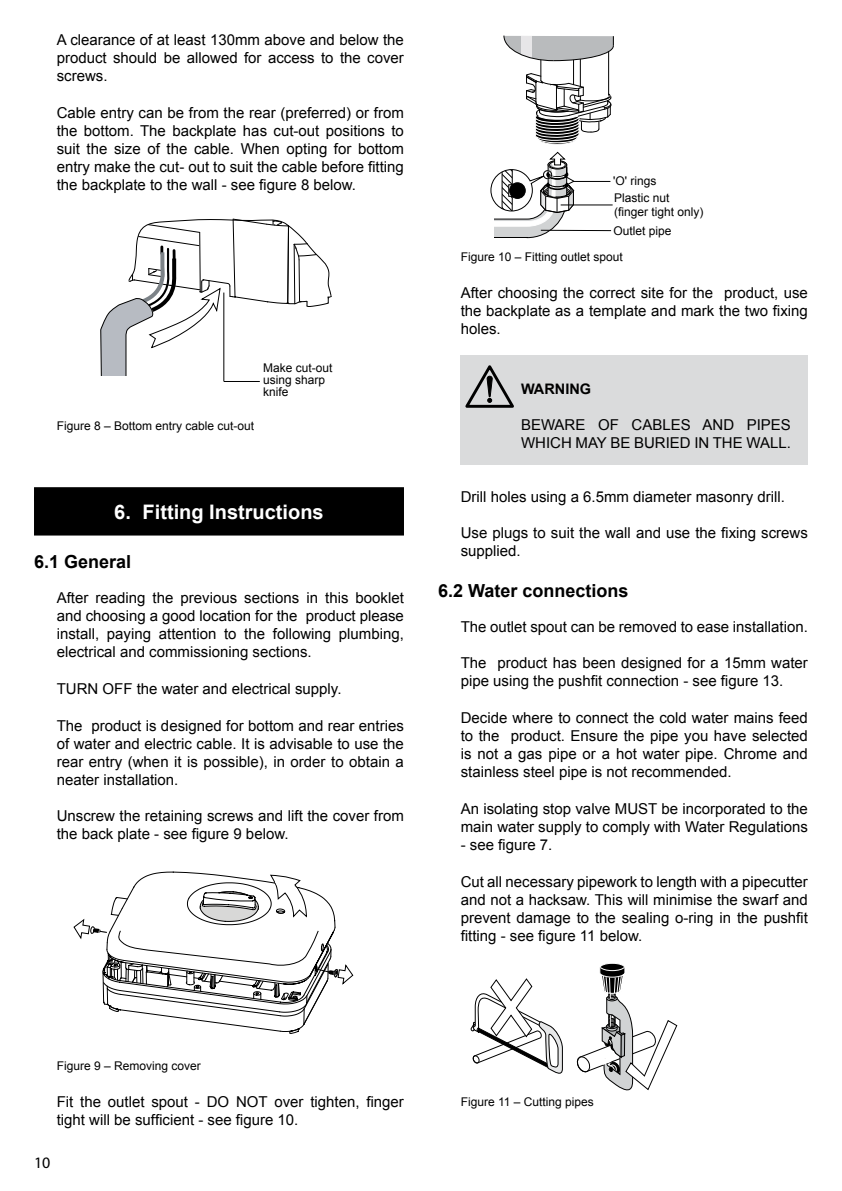
<style>
.page{position:relative;width:842px;height:1191px;background:#fff}
.page>*{position:absolute;margin:0;border:0;box-sizing:border-box;transform-origin:0 0}
.t1{font:700 20px "Arial";color:#fff}
.t2{font:700 18px "Arial";color:#000}
.t3{font:16px "Myriad Pro";color:#000}
.t4{font:15px/18px "Arial";color:#000;text-align:justify}
.t5{font:700 14.4px "Arial";color:#000}
.t6{font:12px/12px "Arial";color:#000}
</style>
<div class="page">
<hr style="left:541px;top:230px;width:70px;height:1px;background:#000">
<hr style="left:574px;top:181px;width:36px;height:1px;background:#000">
<hr style="left:561px;top:205px;width:52px;height:1px;background:#000">
<svg style="left:490px;top:152px;width:85px;height:86px"></svg>
<svg style="left:503px;top:35px;width:111px;height:110px"></svg>
<div style="left:461px;top:355px;width:60px;height:110px;background:#dadbdc"></div>
<svg style="left:465px;top:365px;width:49px;height:43px"></svg>
<div style="left:521px;top:355px;width:287px;height:110px;background:#dadbdc"></div>
<svg style="left:470px;top:978px;width:93px;height:96px"></svg>
<svg style="left:576px;top:963px;width:101px;height:128px"></svg>
<div style="left:34px;top:487px;width:370px;height:14px;background:#000"></div>
<div style="left:34px;top:495px;width:370px;height:40px;background:#000"></div>
<svg style="left:100px;top:218px;width:232px;height:164px"></svg>
<svg style="left:73px;top:871px;width:281px;height:163px"></svg>
<p class="t4" style="left:57px;top:31px;width:349px">A clearance of at least 130mm above and below the product should be allowed for access to the cover screws.</p>
<p class="t4" style="left:57px;top:104px;width:349px">Cable entry can be from the rear (preferred) or from the bottom. The backplate has cut-out positions to suit the size of the cable. When opting for bottom entry make the cut- out to suit the cable before fitting the backplate to the wall - see figure 8 below.</p>
<p class="t6" style="left:263px;top:362px;width:70px">Make cut-out using sharp knife</p>
<p class="t6" style="left:57px;top:420px;width:199px">Figure 8 – Bottom entry cable cut-out</p>
<h1 class="t1" style="left:114px;top:499px;width:211px">6. Fitting Instructions</h1>
<p class="t2" style="left:34px;top:550px;width:99px">6.1 General</p>
<p class="t4" style="left:57px;top:589px;width:349px">After reading the previous sections in this booklet and choosing a good location for the product please install, paying attention to the following plumbing, electrical and commissioning sections.</p>
<p class="t4" style="left:57px;top:680px;width:286px">TURN OFF the water and electrical supply.</p>
<p class="t4" style="left:57px;top:716px;width:349px">The product is designed for bottom and rear entries of water and electric cable. It is advisable to use the rear entry (when it is possible), in order to obtain a neater installation.</p>
<p class="t4" style="left:57px;top:807px;width:349px">Unscrew the retaining screws and lift the cover from the back plate - see figure 9 below.</p>
<p class="t6" style="left:613px;top:172px;width:58px;line-height:17.2px">'O' rings<br>Plastic nut</p>
<p class="t6" style="left:613px;top:203px;width:92px;line-height:18.2px">(finger tight only)<br>Outlet pipe</p>
<p class="t6" style="left:461px;top:251px;width:164px">Figure 10 – Fitting outlet spout</p>
<p class="t4" style="left:461px;top:284px;width:349px">After choosing the correct site for the product, use the backplate as a template and mark the two fixing holes.</p>
<p class="t5" style="left:521px;top:380px;width:72px">WARNING</p>
<p class="t4" style="left:521px;top:416px;width:271px">BEWARE OF CABLES AND PIPES<br>WHICH MAY BE BURIED IN THE WALL.</p>
<p class="t4" style="left:461px;top:487px;width:326px">Drill holes using a 6.5mm diameter masonry drill.</p>
<p class="t4" style="left:461px;top:524px;width:349px">Use plugs to suit the wall and use the fixing screws supplied.</p>
<p class="t2" style="left:438px;top:578px;width:192px">6.2 Water connections</p>
<p class="t4" style="left:461px;top:617px;width:349px">The outlet spout can be removed to ease installation.</p>
<p class="t4" style="left:461px;top:654px;width:349px">The product has been designed for a 15mm water pipe using the pushfit connection - see figure 13.</p>
<p class="t4" style="left:461px;top:709px;width:349px">Decide where to connect the cold water mains feed to the product. Ensure the pipe you have selected is not a gas pipe or a hot water pipe. Chrome and stainless steel pipe is not recommended.</p>
<p class="t4" style="left:461px;top:799px;width:349px">An isolating stop valve MUST be incorporated to the main water supply to comply with Water Regulations</p>
<p class="t4" style="left:461px;top:835px;width:93px">- see figure 7.</p>
<p class="t4" style="left:461px;top:872px;width:349px">Cut all necessary pipework to length with a pipecutter and not a hacksaw. This will minimise the swarf and prevent damage to the sealing o-ring in the pushfit fitting - see figure 11 below.</p>
<p class="t6" style="left:57px;top:1060px;width:146px">Figure 9 – Removing cover</p>
<p class="t4" style="left:57px;top:1092px;width:349px">Fit the outlet spout - DO NOT over tighten, finger tight will be sufficient - see figure 10.</p>
<p class="t3" style="left:34px;top:1153px;width:18px">10</p>
<p class="t6" style="left:461px;top:1095px;width:135px">Figure 11 – Cutting pipes</p>
</div>
